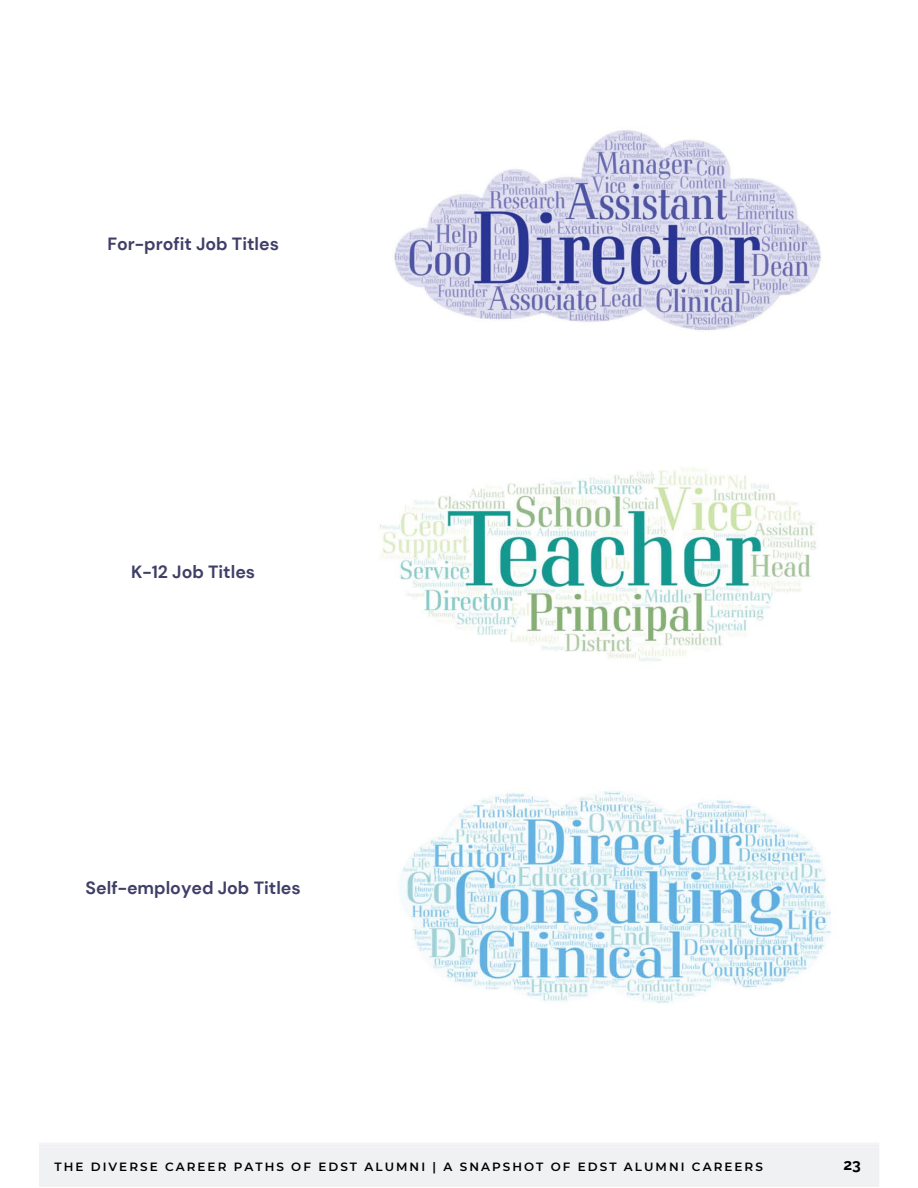
<style>
.page{position:relative;width:918px;height:1188px;background:#fff}
.page>*{position:absolute;margin:0;border:0;box-sizing:border-box;transform-origin:0 0}
.t1{font:700 17.7px "DM Sans";color:#3f3e67}
.t2{font:700 15.6px "Raleway";color:#000}
.t3{font:600 12px "Montserrat";letter-spacing:.17em;color:#000}
</style>
<div class="page">
<img style="left:39px;top:130px;width:840px;height:1057px">
<div style="left:39px;top:1148px;width:839px;height:39px;background:#f0f1f3"></div>
<div style="left:17px;top:222px;width:353px;height:43px;background:#fff"></div>
<div style="left:17px;top:550px;width:353px;height:43px;background:#fff"></div>
<div style="left:17px;top:866px;width:353px;height:43px;background:#fff"></div>
<h1 class="t1" style="left:107px;top:232px;width:173px">For-profit Job Titles</h1>
<h1 class="t1" style="left:131px;top:560px;width:125px">K-12 Job Titles</h1>
<h1 class="t1" style="left:86px;top:877px;width:217px">Self-employed Job Titles</h1>
<p class="t3" style="left:54px;top:1159px;width:710px">THE DIVERSE CAREER PATHS OF EDST ALUMNI | A SNAPSHOT OF EDST ALUMNI CAREERS</p>
<h2 class="t2" style="left:843px;top:1156px;width:19px">23</h2>
</div>
